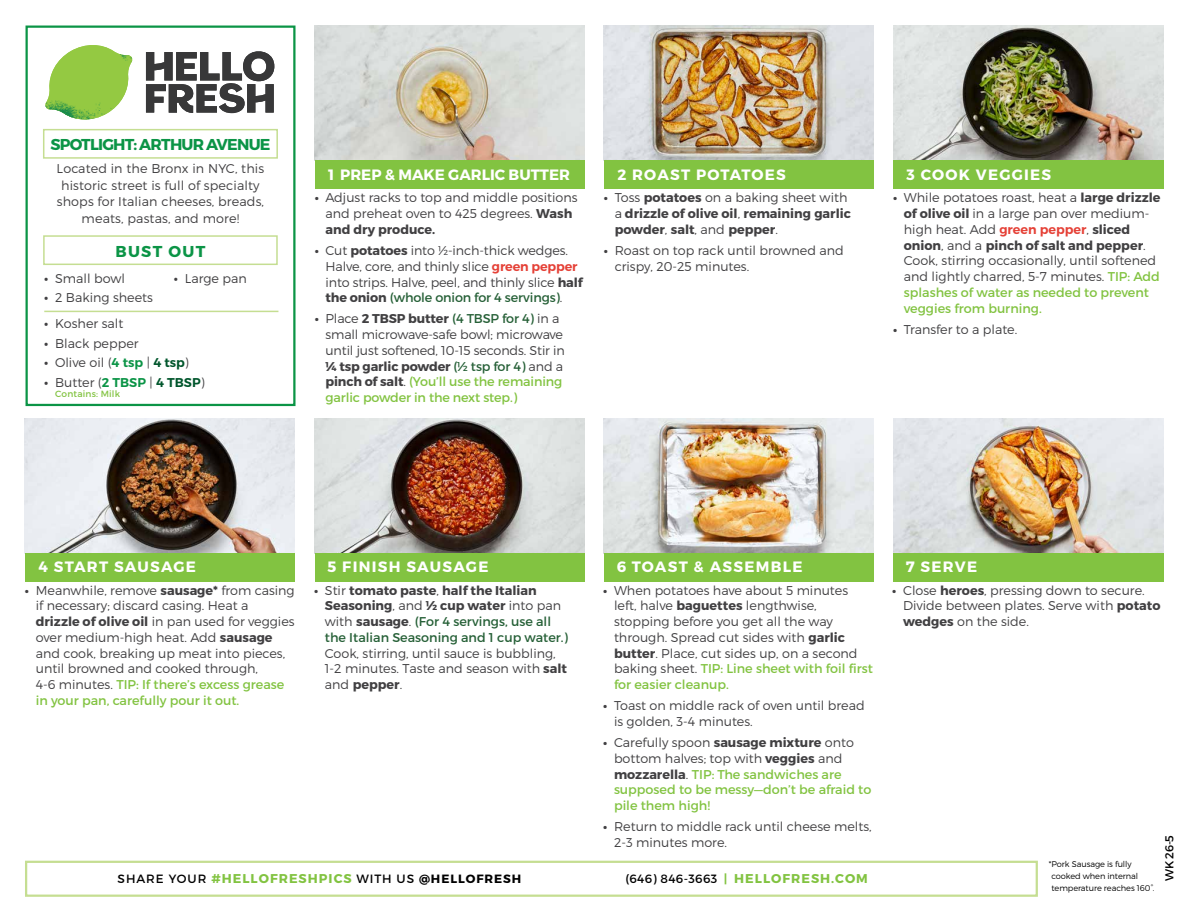
<style>
.page{position:relative;width:1188px;height:918px;background:#fff}
.page>*{position:absolute;margin:0;border:0;box-sizing:border-box;transform-origin:0 0}
.t1{font:700 15.75px "Montserrat";letter-spacing:-.05em;color:#0b9446}
.t2{font:700 15px "Montserrat";letter-spacing:.08em;color:#fff}
.t3{font:700 15px "Montserrat";color:#fff}
.t4{font:300 12.75px/15.8px "Montserrat";color:#414042}
.t5{font:12.75px/15.8px "Montserrat";color:#82c341}
.t6{font:12.75px/15.8px "Montserrat";color:#266037}
.t7{font:700 12.75px/15.8px "Montserrat";color:#414042}
.t8{font:700 12.75px "Montserrat";letter-spacing:.08em;color:#82c341}
.t9{font:12px "Montserrat";letter-spacing:.08em;color:#000}
.t10{font:11.55px "Montserrat";color:#000}
.t11{font:9px "Montserrat";letter-spacing:.02em;color:#82c341}
.t12{font:300 8.25px/12px "Montserrat";letter-spacing:-.01em;color:#000}
.s1{font-weight:600;font-size:13.5px}
.s2{font-weight:600;color:#0b9446}
.s3{font-weight:600;color:#00562c}
.s4{font-weight:700}
.s5{font-weight:600;color:#e54137}
.s6{font-weight:400;color:#266037}
.s7{font-weight:400;color:#82c341}
.s8{font-weight:300}
.s9{font-weight:700;color:#414042}
.s10{font-weight:300;color:#414042}
.s11{font-weight:700;font-size:12.75px;color:#82c341}
.s12{font-weight:400;font-size:12px;color:#000}
.s13{font-size:12px}
</style>
<div class="page">
<div style="left:43px;top:129px;width:235px;height:30px;border:2px solid #c5de92"></div>
<div style="left:43px;top:235px;width:235px;height:30px;border:2px solid #c5de92"></div>
<div style="left:26px;top:26px;width:270px;height:380px;border:2px solid #0b9446"></div>
<div style="left:25px;top:861px;width:1013px;height:36px;border:2px solid #c5de92"></div>
<svg style="left:146px;top:51px;width:128px;height:62px"></svg>
<svg style="left:45px;top:45px;width:87px;height:74px"></svg>
<img style="left:315px;top:25px;width:270px;height:135px">
<img style="left:604px;top:25px;width:270px;height:135px">
<img style="left:604px;top:418px;width:270px;height:135px">
<img style="left:25px;top:418px;width:270px;height:135px">
<img style="left:893px;top:25px;width:270px;height:135px">
<img style="left:893px;top:418px;width:270px;height:135px">
<img style="left:315px;top:418px;width:270px;height:135px">
<div style="left:25px;top:553px;width:270px;height:28px;background:#82c341"></div>
<div style="left:604px;top:553px;width:270px;height:28px;background:#82c341"></div>
<div style="left:893px;top:553px;width:270px;height:28px;background:#82c341"></div>
<div style="left:315px;top:553px;width:270px;height:28px;background:#82c341"></div>
<div style="left:315px;top:160px;width:270px;height:29px;background:#82c341"></div>
<div style="left:604px;top:160px;width:270px;height:29px;background:#82c341"></div>
<div style="left:893px;top:160px;width:270px;height:29px;background:#82c341"></div>
<hr style="left:44px;top:311px;width:234px;height:1px;background:#c5de92">
<p class="t1" style="left:50px;top:135px;width:222px">SPOTLIGHT: ARTHUR AVENUE</p>
<p class="t4" style="left:57px;top:160px;width:209px;line-height:16.5px;text-align:center">Located in the Bronx in NYC, this historic street is full of specialty shops for Italian cheeses, breads, meats, pastas, and more!</p>
<p class="t1" style="left:115px;top:242px;width:92px">BUST OUT</p>
<p class="t4" style="left:44px;top:270px;width:82px"><span class="s1">•</span> Small bowl</p>
<p class="t4" style="left:44px;top:290px;width:110px"><span class="s1">•</span> 2 Baking sheets</p>
<p class="t4" style="left:174px;top:270px;width:74px"><span class="s1">•</span> Large pan</p>
<p class="t4" style="left:44px;top:315px;width:81px"><span class="s1">•</span> Kosher salt</p>
<p class="t4" style="left:44px;top:335px;width:96px"><span class="s1">•</span> Black pepper</p>
<p class="t4" style="left:44px;top:354px;width:146px"><span class="s1">•</span> Olive oil (<span class="s2">4 tsp</span> | <span class="s3">4 tsp</span>)</p>
<p class="t4" style="left:44px;top:374px;width:162px"><span class="s1">•</span> Butter (<span class="s2">2 TBSP</span> | <span class="s3">4 TBSP</span>)</p>
<p class="t11" style="left:55px;top:388px;width:67px">Contains: Milk</p>
<p class="t3" style="left:328px;top:165px;width:243px">1 PREP &amp; MAKE GARLIC BUTTER</p>
<p class="t4" style="left:326px;top:190px;width:253px;text-indent:-11px"><span class="s4">•</span> Adjust racks to top and middle positions and preheat oven to 425 degrees. <span class="s4">Wash and dry produce.</span></p>
<p class="t4" style="left:326px;top:242px;width:259px;text-indent:-11px"><span class="s4">•</span> Cut <span class="s4">potatoes</span> into ½-inch-thick wedges.<br>Halve, core, and thinly slice <span class="s5">green pepper </span>into strips. Halve, peel, and thinly slice <span class="s4">half the onion</span> <span class="s6">(whole onion for 4 servings)</span>.</p>
<p class="t4" style="left:326px;top:311px;width:241px;text-indent:-11px"><span class="s4">•</span> Place <span class="s4">2 TBSP butter</span> <span class="s6">(4 TBSP for 4)</span> in a small microwave-safe bowl; microwave until just softened, 10-15 seconds. Stir in <span class="s4">¼ tsp garlic powder</span> <span class="s6">(½ tsp for 4)</span> and a <span class="s4">pinch of salt</span>. <span class="s7">(You’ll use the remaining garlic powder in the next step.)</span></p>
<p class="t2" style="left:617px;top:165px;width:170px">2 ROAST POTATOES</p>
<p class="t7" style="left:615px;top:190px;width:238px;text-indent:-11px">• <span class="s8">Toss</span> potatoes <span class="s8">on a baking sheet with a</span> drizzle of olive oil<span class="s8">,</span> remaining garlic powder<span class="s8">,</span> salt<span class="s8">, and</span> pepper<span class="s8">.</span></p>
<p class="t4" style="left:615px;top:242px;width:231px;text-indent:-11px"><span class="s4">•</span> Roast on top rack until browned and crispy, 20-25 minutes.</p>
<p class="t2" style="left:907px;top:165px;width:146px">3 COOK VEGGIES</p>
<p class="t4" style="left:904px;top:190px;width:258px;text-indent:-11px"><span class="s4">•</span> While potatoes roast, heat a <span class="s4">large drizzle of olive oil</span> in a large pan over medium&shy;high heat. Add <span class="s5">green pepper</span>, <span class="s4">sliced onion</span>, and a <span class="s4">pinch of salt and pepper</span>.<br>Cook, stirring occasionally, until softened and lightly charred, 5-7 minutes. <span class="s7">TIP: Add splashes of water as needed to prevent veggies from burning.</span></p>
<p class="t4" style="left:893px;top:321px;width:126px"><span class="s4">•</span> Transfer to a plate.</p>
<p class="t2" style="left:38px;top:558px;width:159px">4 START SAUSAGE</p>
<p class="t4" style="left:36px;top:582px;width:260px;text-indent:-11px"><span class="s4">•</span> Meanwhile, remove <span class="s4">sausage*</span> from casing if necessary; discard casing. Heat a <span class="s4">drizzle of olive oil</span> in pan used for veggies over medium-high heat. Add <span class="s4">sausage </span>and cook, breaking up meat into pieces, until browned and cooked through,<br>4-6 minutes. <span class="s7">TIP: If there’s excess grease in your pan, carefully pour it out.</span></p>
<p class="t2" style="left:328px;top:558px;width:162px">5 FINISH SAUSAGE</p>
<p class="t6" style="left:325px;top:582px;width:245px;text-indent:-11px"><span class="s9">•</span> <span class="s10">Stir</span> <span class="s9">tomato paste</span><span class="s10">,</span> <span class="s9">half the Italian Seasoning</span><span class="s10">, and</span> <span class="s9">½ cup water</span> <span class="s10">into pan with</span> <span class="s9">sausage</span><span class="s10">.</span> (For 4 servings, use all the Italian Seasoning and 1 cup water.)</p>
<p class="t4" style="left:325px;top:645px;width:244px">Cook, stirring, until sauce is bubbling,<br>1-2 minutes. Taste and season with <span class="s4">salt </span>and <span class="s4">pepper</span>.</p>
<p class="t2" style="left:617px;top:558px;width:187px">6 TOAST &amp; ASSEMBLE</p>
<p class="t4" style="left:614px;top:582px;width:260px;text-indent:-11px"><span class="s4">•</span> When potatoes have about 5 minutes left, halve <span class="s4">baguettes</span> lengthwise, stopping before you get all the way through. Spread cut sides with <span class="s4">garlic butter</span>. Place, cut sides up, on a second baking sheet. <span class="s7">TIP: Line sheet with foil first for easier cleanup.</span></p>
<p class="t4" style="left:614px;top:698px;width:252px;text-indent:-11px"><span class="s4">•</span> Toast on middle rack of oven until bread is golden, 3-4 minutes.</p>
<p class="t5" style="left:614px;top:735px;width:259px;text-indent:-11px"><span class="s9">•</span> <span class="s10">Carefully spoon</span> <span class="s9">sausage mixture</span> <span class="s10">onto bottom halves; top with</span> <span class="s9">veggies</span> <span class="s10">and </span><span class="s9">mozzarella</span><span class="s10">.</span> TIP: The sandwiches are supposed to be messy—don’t be afraid to pile them high!</p>
<p class="t4" style="left:614px;top:819px;width:259px;text-indent:-11px"><span class="s4">•</span> Return to middle rack until cheese melts,<br>2-3 minutes more.</p>
<p class="t9" style="left:118px;top:872px;width:405px">SHARE YOUR <span class="s11">#HELLOFRESHPICS</span> WITH US <span class="s4">@HELLOFRESH</span></p>
<p class="t8" style="left:625px;top:871px;width:244px"><span class="s12">(646) 846-3663</span> <span class="s13">|</span> HELLOFRESH.COM</p>
<p class="t2" style="left:906px;top:558px;width:73px">7 SERVE</p>
<p class="t4" style="left:903px;top:582px;width:259px;text-indent:-11px"><span class="s4">•</span> Close <span class="s4">heroes</span>, pressing down to secure.<br>Divide between plates. Serve with <span class="s4">potato wedges</span> on the side.</p>
<p class="t12" style="left:1052px;top:858px;width:105px;text-indent:-3px">*Pork Sausage is fully cooked when internal temperature reaches 160°.</p>
<p class="t10" style="left:1162px;top:881px;width:48px;rotate:-90deg">WK 26-5</p>
</div>
